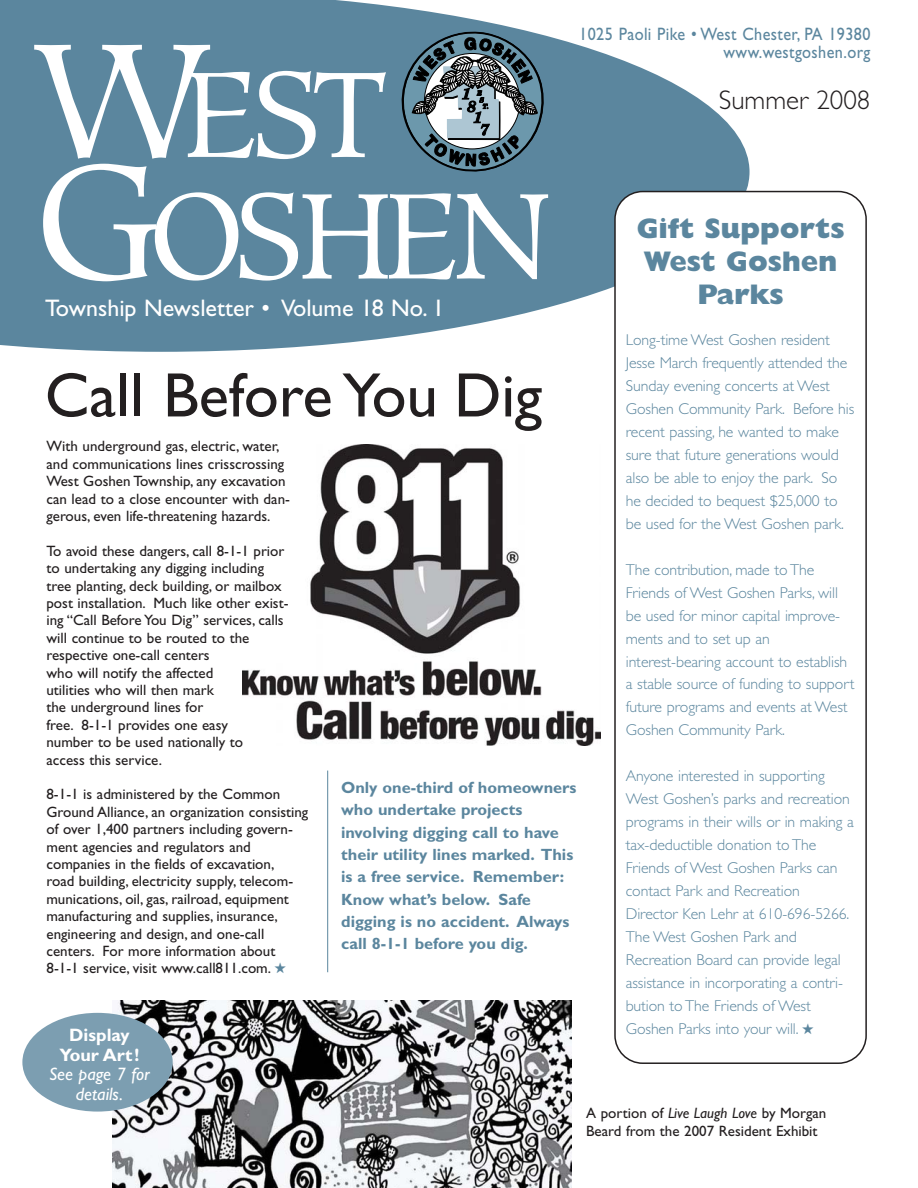
<style>
.page{position:relative;width:918px;height:1188px;background:#fff}
.page>*{position:absolute;margin:0;border:0;box-sizing:border-box;transform-origin:0 0}
.t1{font:162px "Hiroshige";color:#fff}
.t2{font:121.5px "Hiroshige";letter-spacing:-.065em;color:#fff}
.t3{font:63px "Gill Sans";color:#231f20}
.t4{font:800 28.5px/33px "Gill Sans";letter-spacing:-.005em;color:#5b869e;text-align:center}
.t5{font:300 27px "Gill Sans";color:#231f20}
.t6{font:24px "Gill Sans";color:#fff}
.t7{font:18px/18px "Gill Sans";letter-spacing:.025em;color:#5b869e;text-align:right;scale:.9 1}
.t8{font:italic 18px/19.5px "Gill Sans";color:#fff;text-align:center}
.t9{font:700 18px/19.5px "Gill Sans";color:#fff;text-align:center}
.t10{font:700 16.35px/22.4px "Gill Sans";color:#5b869e}
.t11{font:300 15.75px/23px "Gill Sans";letter-spacing:-.005em;color:#5b869e}
.t12{font:15px/17.4px "Gill Sans";color:#231f20}
.s1{font-size:162px}
.s2{color:#5b869e}
.s3{font-style:italic}
</style>
<div class="page">
<svg style="left:1px;top:0;width:749px;height:352px;fill:#5b869e"></svg>
<svg style="left:399px;top:31px;width:149px;height:143px"></svg>
<img style="left:242px;top:445px;width:359px;height:301px">
<svg style="left:614px;top:191px;width:253px;height:873px"></svg>
<hr style="left:327px;top:771px;width:1px;height:201px;background:#5b869e">
<img style="left:113px;top:1001px;width:459px;height:187px">
<div style="left:22px;top:1013px;width:151px;height:99px;background:#7c9eb1;border-radius:50%"></div>
<p class="t7" style="left:579px;top:27px;width:325px">1025 Paoli Pike • West Chester, PA 19380 www.westgoshen.org</p>
<h2 class="t2" style="left:36px;top:65px;width:351px"><span class="s1">W</span>EST</h2>
<h1 class="t1" style="left:36px;top:155px;width:128px">G</h1>
<h3 class="t6" style="left:45px;top:299px;width:401px">Township Newsletter • Volume 18 No. 1</h3>
<h3 class="t5" style="left:719px;top:89px;width:153px">Summer 2008</h3>
<h2 class="t2" style="left:149px;top:186px;width:404px">OSHEN</h2>
<h3 class="t4" style="left:636px;top:215px;width:210px">Gift Supports<br>West Goshen<br>Parks</h3>
<p class="t11" style="left:626px;top:330px;width:230px">Long-time West Goshen resident Jesse March frequently attended the Sunday evening concerts at West Goshen Community Park. Before his recent passing, he wanted to make sure that future generations would also be able to enjoy the park. So he decided to bequest $25,000 to be used for the West Goshen park.</p>
<p class="t11" style="left:626px;top:559px;width:230px">The contribution, made to The<br>Friends of West Goshen Parks, will be used for minor capital improve&shy;ments and to set up an interest-bearing account to establish a stable source of funding to support future programs and events at West<br>Goshen Community Park.</p>
<p class="t11" style="left:626px;top:766px;width:230px">Anyone interested in supporting<br>West Goshen’s parks and recreation programs in their wills or in making a tax-deductible donation to The<br>Friends of West Goshen Parks can contact Park and Recreation<br>Director Ken Lehr at 610-696-5266.<br>The West Goshen Park and<br>Recreation Board can provide legal assistance in incorporating a contri&shy;bution to The Friends of West<br>Goshen Parks into your will. ★</p>
<h3 class="t3" style="left:45px;top:371px;width:499px">Call Before You Dig</h3>
<p class="t12" style="left:46px;top:439px;width:245px">With underground gas, electric, water, and communications lines crisscrossing West Goshen Township, any excavation can lead to a close encounter with dan&shy;gerous, even life-threatening hazards.</p>
<p class="t12" style="left:46px;top:544px;width:244px">To avoid these dangers, call 8-1-1 prior to undertaking any digging including tree planting, deck building, or mailbox post installation. Much like other exist&shy;ing “Call Before You Dig” services, calls will continue to be routed to the respective one-call centers<br>who will notify the affected<br>utilities who will then mark<br>the underground lines for<br>free. 8-1-1 provides one easy<br>number to be used nationally to<br>access this service.</p>
<p class="t12" style="left:46px;top:787px;width:263px">8-1-1 is administered by the Common Ground Alliance, an organization consisting of over 1,400 partners including govern&shy;ment agencies and regulators and companies in the fields of excavation,<br>road building, electricity supply, telecom&shy;munications, oil, gas, railroad, equipment manufacturing and supplies, insurance, engineering and design, and one-call centers. For more information about 8-1-1 service, visit www.call811.com. <span class="s2">★</span></p>
<p class="t10" style="left:341px;top:778px;width:237px">Only one-third of homeowners who undertake projects involving digging call to have their utility lines marked. This is a free service. Remember:<br>Know what’s below. Safe digging is no accident. Always call 8-1-1 before you dig.</p>
<p class="t9" style="left:60px;top:1027px;width:81px">Display<br>Your Art!</p>
<p class="t8" style="left:49px;top:1066px;width:102px">See page 7 for details.</p>
<p class="t12" style="left:586px;top:1105px;width:242px;line-height:18px">A portion of <span class="s3">Live Laugh Love</span> by Morgan<br>Beard from the 2007 Resident Exhibit</p>
</div>
